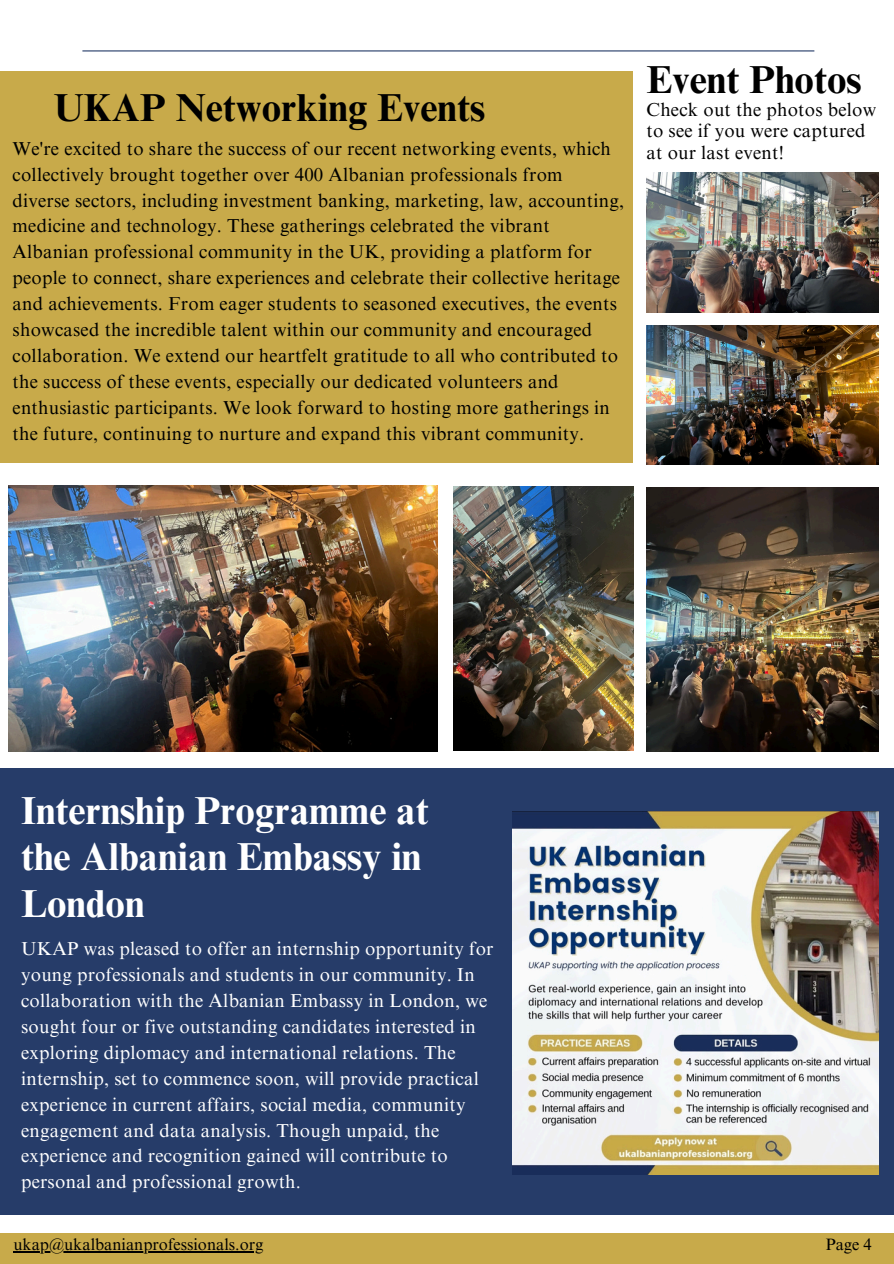
<style>
.page{position:relative;width:894px;height:1264px;background:#fff}
.page>*{position:absolute;margin:0;border:0;box-sizing:border-box;transform-origin:0 0}
.t1{font:700 39px/46.2px "Times NRMT Pro";color:#fff}
.t2{font:700 39px "Times NRMT Pro";color:#000}
.t3{font:18.75px/25.8px "Times NRMT Pro";letter-spacing:.015em;color:#000}
.t4{font:18.75px/25.8px "Times NRMT Pro";letter-spacing:.015em;color:#fff}
.t5{font:16.5px "Times NRMT Pro";color:#000}
</style>
<div class="page">
<div style="left:0;top:71px;width:632px;height:391px;background:#c8aa4a"></div>
<div style="left:0;top:768px;width:893px;height:446px;background:#263c69"></div>
<img style="left:512px;top:811px;width:366px;height:363px">
<hr style="left:82px;top:50px;width:732px;height:1px;background:#263c69">
<div style="left:0;top:1233px;width:893px;height:30px;background:#c8aa4a"></div>
<hr style="left:13px;top:1250px;width:250px;height:2px;background:#000">
<img style="left:646px;top:172px;width:232px;height:140px">
<img style="left:646px;top:325px;width:232px;height:139px">
<img style="left:8px;top:486px;width:429px;height:265px">
<img style="left:453px;top:487px;width:180px;height:263px">
<img style="left:646px;top:488px;width:232px;height:263px">
<p class="t2" style="left:54px;top:93px;width:432px">UKAP Networking Events</p>
<h1 class="t3" style="left:13px;top:138px;width:613px">We're excited to share the success of our recent networking events, which collectively brought together over 400 Albanian professionals from diverse sectors, including investment banking, marketing, law, accounting, medicine and technology. These gatherings celebrated the vibrant Albanian professional community in the UK, providing a platform for people to connect, share experiences and celebrate their collective heritage and achievements. From eager students to seasoned executives, the events showcased the incredible talent within our community and encouraged collaboration. We extend our heartfelt gratitude to all who contributed to the success of these events, especially our dedicated volunteers and enthusiastic participants. We look forward to hosting more gatherings in the future, continuing to nurture and expand this vibrant community.</h1>
<h2 class="t2" style="left:646px;top:65px;width:216px">Event Photos</h2>
<p class="t3" style="left:646px;top:101px;width:231px;line-height:21.3px">Check out the photos below to see if you were captured at our last event!</p>
<h1 class="t1" style="left:21px;top:792px;width:409px">Internship Programme at the Albanian Embassy in<br>London</h1>
<h2 class="t4" style="left:21px;top:938px;width:474px">UKAP was pleased to offer an internship opportunity for young professionals and students in our community. In collaboration with the Albanian Embassy in London, we sought four or five outstanding candidates interested in exploring diplomacy and international relations. The internship, set to commence soon, will provide practical experience in current affairs, social media, community engagement and data analysis. Though unpaid, the experience and recognition gained will contribute to personal and professional growth.</h2>
<p class="t5" style="left:13px;top:1238px;width:251px">ukap@ukalbanianprofessionals.org</p>
<p class="t5" style="left:825px;top:1238px;width:48px">Page 4</p>
</div>
